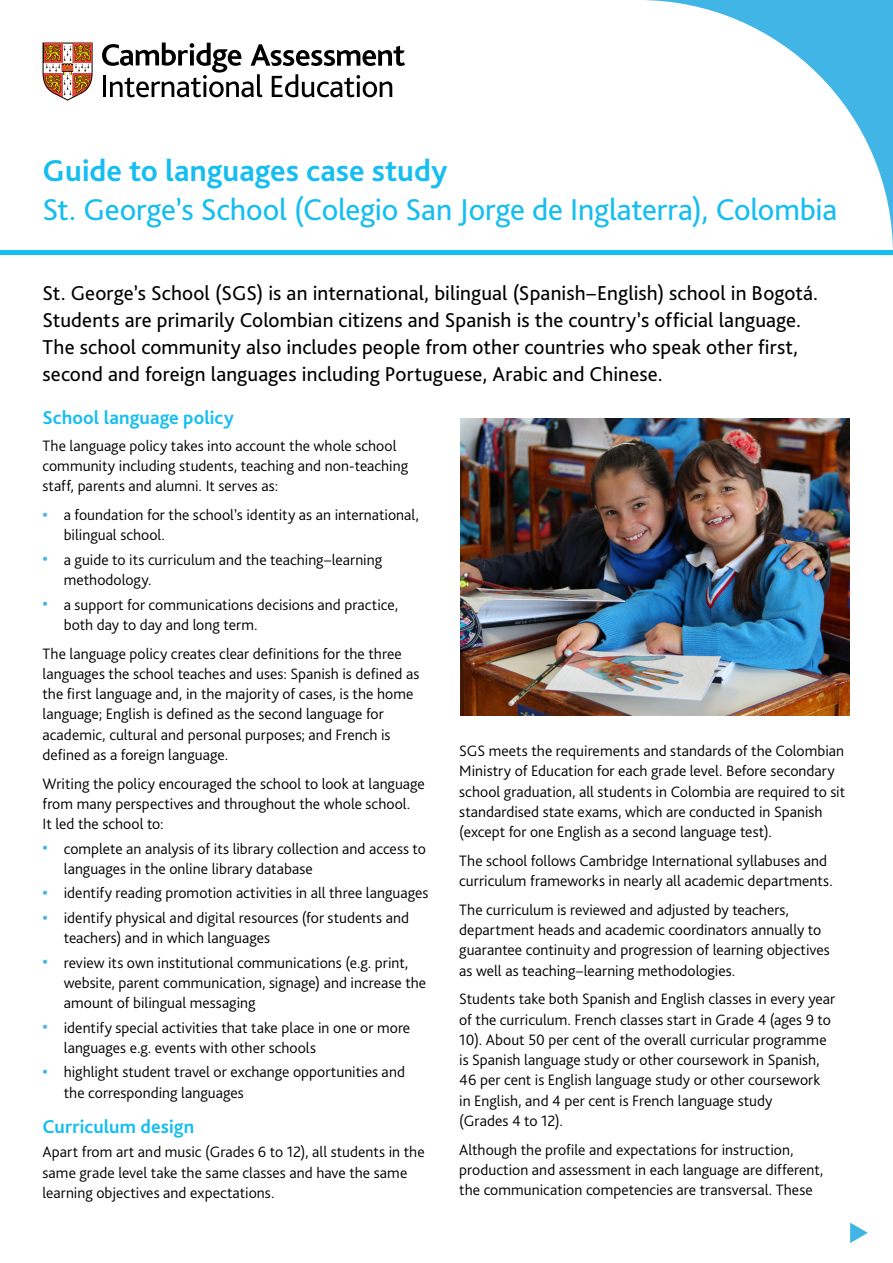
<style>
.page{position:relative;width:893px;height:1263px;background:#fff}
.page>*{position:absolute;margin:0;border:0;box-sizing:border-box;transform-origin:0 0}
.H1_Main_heading{font:31.5px/39px "Bliss Pro";letter-spacing:-.005em;color:#15bef0}
.P_Introduction{font:21px/27px "Bliss Pro";letter-spacing:.005em;color:#000}
.H3_Heading_Blue{font:700 19.5px "Bliss Pro";letter-spacing:.005em;color:#15bef0}
.P_Body_text{font:300 15.75px/20.2px "Bliss Pro";letter-spacing:.005em;color:#000}
.P_Body_text_bullets{font:300 15.75px/20.2px "Bliss Pro";color:#000}
.s1{font-weight:700}
.s2{font-weight:700;font-size:16.5px;color:#41b6e6}
</style>
<div class="page">
<svg style="left:850px;top:1222px;width:18px;height:21px"></svg>
<hr style="left:0;top:250px;width:893px;height:4px;background:#15bef0">
<svg style="left:102px;top:43px;width:303px;height:54px"></svg>
<svg style="left:43px;top:43px;width:50px;height:58px"></svg>
<svg style="left:638px;top:0;width:255px;height:255px"></svg>
<img style="left:460px;top:419px;width:390px;height:297px">
<h1 class="H1_Main_heading" style="left:43px;top:151px;width:796px"><span class="s1">Guide to languages case study<br></span>St. George’s School (Colegio San Jorge de Inglaterra), Colombia</h1>
<p class="P_Introduction" style="left:43px;top:279px;width:777px">St. George’s School (SGS) is an international, bilingual (Spanish–English) school in Bogotá.<br>Students are primarily Colombian citizens and Spanish is the country’s official language.<br>The school community also includes people from other countries who speak other first, second and foreign languages including Portuguese, Arabic and Chinese.</p>
<h3 class="H3_Heading_Blue" style="left:43px;top:405px;width:193px">School language policy</h3>
<p class="P_Body_text" style="left:43px;top:435px;width:367px">The language policy takes into account the whole school community including students, teaching and non-teaching staff, parents and alumni. It serves as:</p>
<p class="P_Body_text_bullets" style="left:64px;top:505px;width:357px;text-indent:-21px"><span class="s2">•</span> a foundation for the school’s identity as an international, bilingual school.</p>
<p class="P_Body_text_bullets" style="left:64px;top:549px;width:320px;text-indent:-21px"><span class="s2">•</span> a guide to its curriculum and the teaching–learning methodology.</p>
<p class="P_Body_text_bullets" style="left:64px;top:594px;width:336px;text-indent:-21px"><span class="s2">•</span> a support for communications decisions and practice, both day to day and long term.</p>
<p class="P_Body_text" style="left:43px;top:643px;width:378px">The language policy creates clear definitions for the three languages the school teaches and uses: Spanish is defined as the first language and, in the majority of cases, is the home language; English is defined as the second language for academic, cultural and personal purposes; and French is defined as a foreign language.</p>
<p class="P_Body_text" style="left:43px;top:773px;width:384px">Writing the policy encouraged the school to look at language from many perspectives and throughout the whole school.<br>It led the school to:</p>
<p class="P_Body_text_bullets" style="left:64px;top:838px;width:364px;text-indent:-21px"><span class="s2">•</span> complete an analysis of its library collection and access to languages in the online library database</p>
<p class="P_Body_text_bullets" style="left:43px;top:883px;width:387px"><span class="s2">•</span> identify reading promotion activities in all three languages</p>
<p class="P_Body_text_bullets" style="left:64px;top:907px;width:347px;text-indent:-21px"><span class="s2">•</span> identify physical and digital resources (for students and teachers) and in which languages</p>
<p class="P_Body_text_bullets" style="left:64px;top:952px;width:364px;text-indent:-21px"><span class="s2">•</span> review its own institutional communications (e.g. print, website, parent communication, signage) and increase the amount of bilingual messaging</p>
<p class="P_Body_text_bullets" style="left:64px;top:1017px;width:348px;text-indent:-21px"><span class="s2">•</span> identify special activities that take place in one or more languages e.g. events with other schools</p>
<p class="P_Body_text_bullets" style="left:64px;top:1062px;width:343px;text-indent:-21px"><span class="s2">•</span> highlight student travel or exchange opportunities and the corresponding languages</p>
<h3 class="H3_Heading_Blue" style="left:43px;top:1114px;width:153px">Curriculum design</h3>
<p class="P_Body_text" style="left:43px;top:1142px;width:384px">Apart from art and music (Grades 6 to 12), all students in the same grade level take the same classes and have the same learning objectives and expectations.</p>
<p class="P_Body_text" style="left:459px;top:741px;width:387px">SGS meets the requirements and standards of the Colombian Ministry of Education for each grade level. Before secondary school graduation, all students in Colombia are required to sit standardised state exams, which are conducted in Spanish (except for one English as a second language test).</p>
<p class="P_Body_text" style="left:459px;top:850px;width:375px">The school follows Cambridge International syllabuses and curriculum frameworks in nearly all academic departments.</p>
<p class="P_Body_text" style="left:459px;top:899px;width:372px">The curriculum is reviewed and adjusted by teachers, department heads and academic coordinators annually to guarantee continuity and progression of learning objectives as well as teaching–learning methodologies.</p>
<p class="P_Body_text" style="left:459px;top:989px;width:377px">Students take both Spanish and English classes in every year of the curriculum. French classes start in Grade 4 (ages 9 to 10). About 50 per cent of the overall curricular programme is Spanish language study or other coursework in Spanish, 46 per cent is English language study or other coursework in English, and 4 per cent is French language study<br>(Grades 4 to 12).</p>
<p class="P_Body_text" style="left:459px;top:1139px;width:366px">Although the profile and expectations for instruction, production and assessment in each language are different, the communication competencies are transversal. These</p>
</div>
